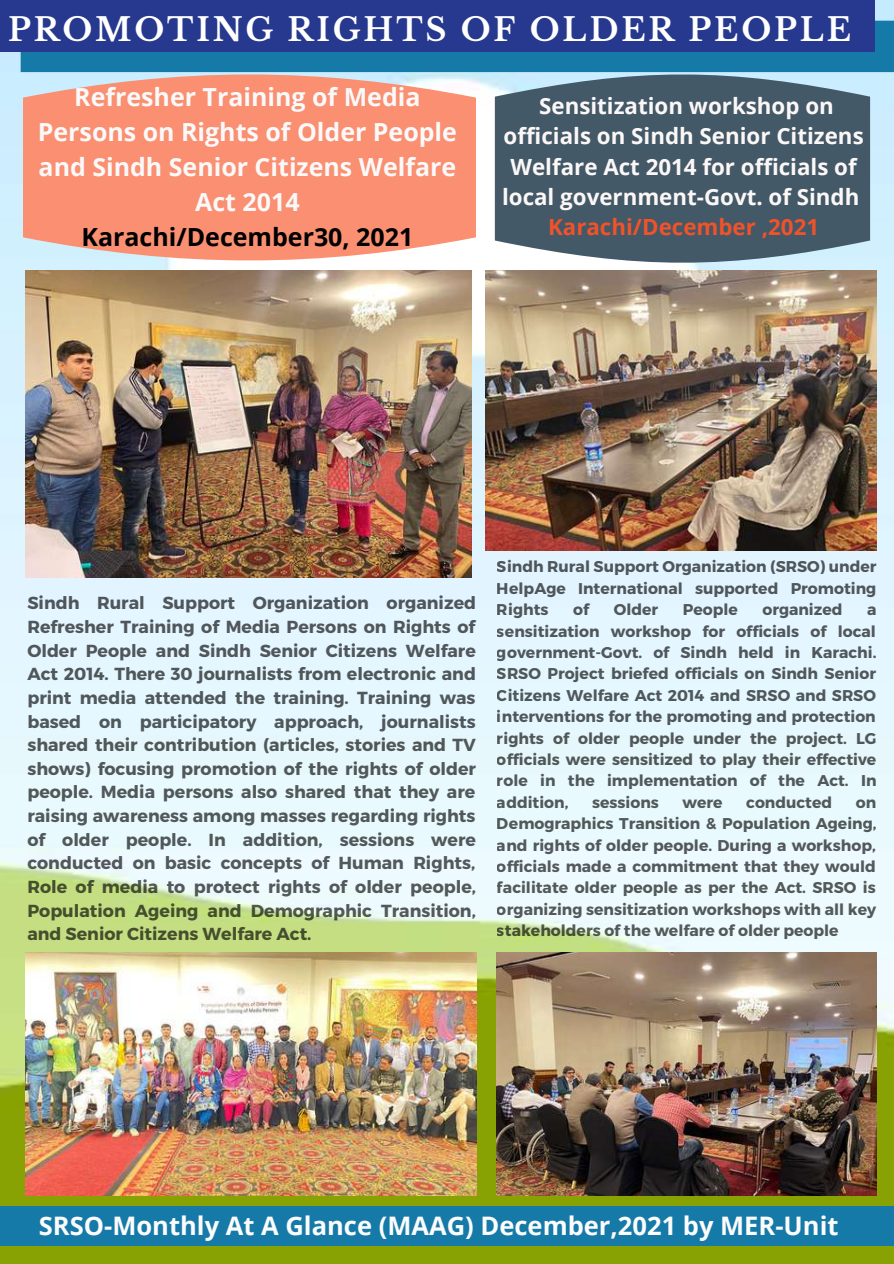
<style>
.page{position:relative;width:894px;height:1264px;background:#fff}
.page>*{position:absolute;margin:0;border:0;box-sizing:border-box;transform-origin:0 0}
.t1{font:700 31.8px "Libre Baskerville";letter-spacing:.09em;color:#fff}
.t2{font:700 25.5px "Open Sans";color:#fcfcfc}
.t3{font:700 24.9px/35px "Open Sans";color:#f9f9f9;text-align:center}
.t4{font:700 24.9px "Open Sans";color:#000}
.t5{font:700 22.35px/30.5px "Open Sans";color:#fcf7f7;text-align:center}
.t6{font:700 22.35px "Open Sans";color:#f0522a}
.t7{font:700 17.4px/23.7px "Montserrat";color:#000;text-align:justify}
.t8{font:700 15.6px/21.5px "Montserrat";color:#000;text-align:justify}
</style>
<div class="page">
<img style="left:0;top:0;width:893px;height:1263px">
<div style="left:21px;top:21px;width:872px;height:51px;background:#157aa8"></div>
<div style="left:0;top:0;width:873px;height:51px;background:#26398e"></div>
<div style="left:0;top:1206px;width:893px;height:39px;background:#157aa8"></div>
<svg style="left:23px;top:67px;width:453px;height:201px;background:#f19b84"></svg>
<svg style="left:494px;top:67px;width:375px;height:203px;background:#556d7b"></svg>
<img style="left:497px;top:952px;width:379px;height:243px">
<img style="left:486px;top:270px;width:390px;height:281px">
<img style="left:25px;top:270px;width:446px;height:308px">
<img style="left:25px;top:952px;width:451px;height:243px">
<h1 class="t1" style="left:8px;top:10px;width:844px">PROMOTING RIGHTS OF OLDER PEOPLE</h1>
<h3 class="t3" style="left:38px;top:79px;width:420px">Refresher Training of Media<br>Persons on Rights of Older People and Sindh Senior Citizens Welfare<br>Act 2014</h3>
<h3 class="t4" style="left:81px;top:219px;width:333px">Karachi/December30, 2021</h3>
<h3 class="t5" style="left:502px;top:90px;width:363px">Sensitization workshop on officials on Sindh Senior Citizens<br>Welfare Act 2014 for officials of local government-Govt. of Sindh</h3>
<h3 class="t6" style="left:548px;top:211px;width:272px">Karachi/December ,2021</h3>
<p class="t7" style="left:27px;top:590px;width:450px">Sindh Rural Support Organization organized Refresher Training of Media Persons on Rights of Older People and Sindh Senior Citizens Welfare Act 2014. There 30 journalists from electronic and print media attended the training. Training was based on participatory approach, journalists shared their contribution (articles, stories and TV shows) focusing promotion of the rights of older people. Media persons also shared that they are raising awareness among masses regarding rights of older people. In addition, sessions were conducted on basic concepts of Human Rights, Role of media to protect rights of older people, Population Ageing and Demographic Transition, and Senior Citizens Welfare Act.</p>
<p class="t8" style="left:497px;top:555px;width:381px">Sindh Rural Support Organization (SRSO) under HelpAge International supported Promoting Rights</p>
<p class="t8" style="left:573px;top:598px;width:17px">of</p>
<p class="t8" style="left:613px;top:598px;width:46px">Older</p>
<p class="t8" style="left:682px;top:598px;width:57px">People</p>
<p class="t8" style="left:762px;top:598px;width:82px">organized</p>
<p class="t8" style="left:497px;top:598px;width:381px;text-indent:370px">a sensitization workshop for officials of local government-Govt. of Sindh held in Karachi.<br>SRSO Project briefed officials on Sindh Senior Citizens Welfare Act 2014 and SRSO and SRSO interventions for the promoting and protection rights of older people under the project. LG officials were sensitized to play their effective role in the implementation of the Act. In addition,</p>
<p class="t8" style="left:592px;top:790px;width:68px">sessions</p>
<p class="t8" style="left:682px;top:790px;width:42px">were</p>
<p class="t8" style="left:746px;top:790px;width:87px">conducted</p>
<p class="t8" style="left:497px;top:790px;width:381px;text-indent:359px">on Demographics Transition &amp; Population Ageing, and rights of older people. During a workshop, officials made a commitment that they would facilitate older people as per the Act. SRSO is organizing sensitization workshops with all key stakeholders of the welfare of older people</p>
<h2 class="t2" style="left:39px;top:1208px;width:801px">SRSO-Monthly At A Glance (MAAG) December,2021 by MER-Unit</h2>
</div>
